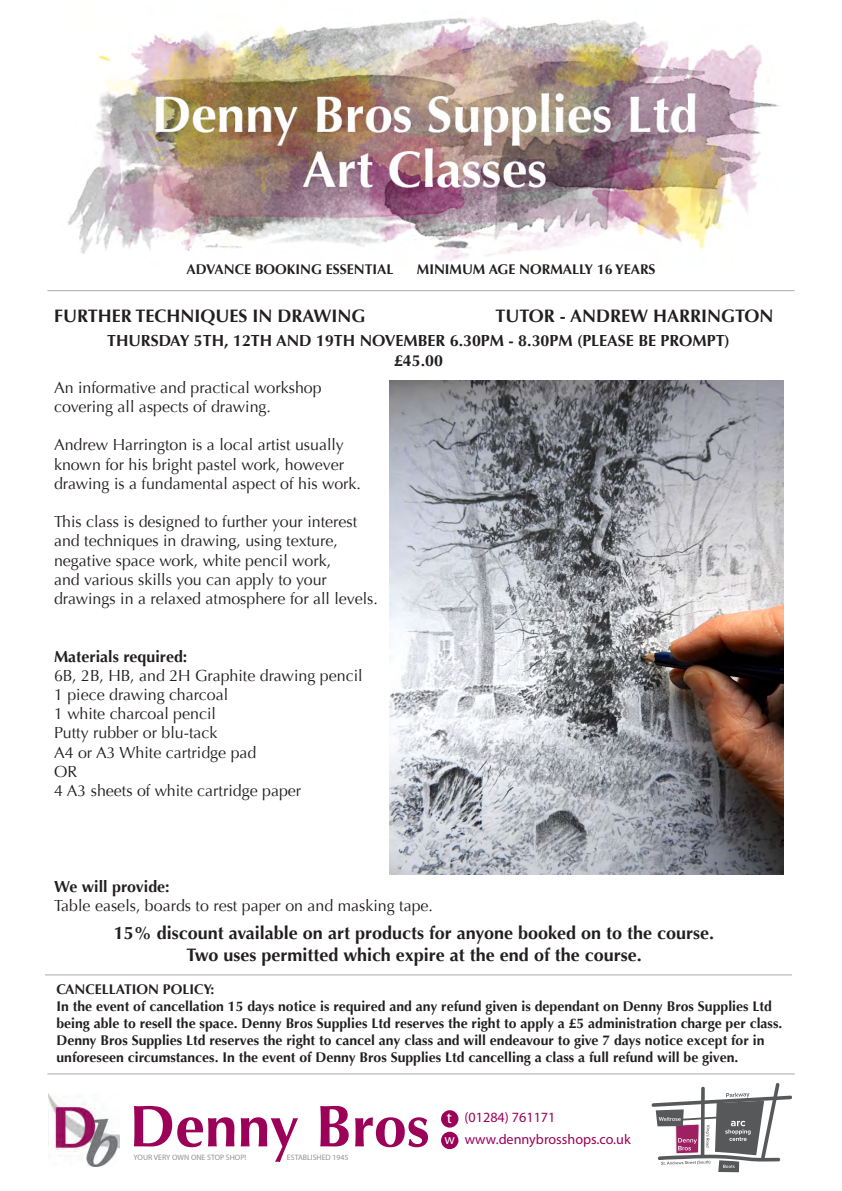
<style>
.page{position:relative;width:842px;height:1191px;background:#fff}
.page>*{position:absolute;margin:0;border:0;box-sizing:border-box;transform-origin:0 0}
.t1{font:700 59px "Optima";color:#9c0159}
.t2{font:700 18px/21.6px "Optima";color:#231f20;text-align:center}
.t3{font:16px/19.2px "Optima";color:#231f20}
.t4{font:700 16px/20px "Optima";color:#231f20;text-align:center}
.t5{font:14.2px/22.1px "Myriad Pro";color:#9c0159}
.t6{font:700 14px/16.8px "Optima";color:#231f20}
.t7{font:7.9px "Myriad Pro";color:#919295}
.s1{font-size:15.7px;color:#fff}
.s2{color:#fff}
</style>
<div class="page">
<img style="left:67px;top:17px;width:713px;height:244px">
<img style="left:48px;top:1093px;width:72px;height:73px">
<div style="left:441px;top:1110px;width:17px;height:17px;background:#9c0159;border-radius:50%"></div>
<div style="left:441px;top:1131px;width:17px;height:18px;background:#9c0159;border-radius:50%"></div>
<svg style="left:651px;top:1083px;width:141px;height:89px"></svg>
<hr style="left:47px;top:1073px;width:747px;height:1px;background:#a8a9ad">
<hr style="left:47px;top:290px;width:747px;height:1px;background:#a8a9ad">
<hr style="left:45px;top:974px;width:747px;height:1px;background:#a8a9ad">
<img style="left:390px;top:381px;width:393px;height:493px">
<p class="t6" style="left:186px;top:261px;width:209px">ADVANCE BOOKING ESSENTIAL</p>
<p class="t6" style="left:417px;top:261px;width:240px">MINIMUM AGE NORMALLY 16 YEARS</p>
<p class="t2" style="left:54px;top:305px;width:313px">FURTHER TECHNIQUES IN DRAWING</p>
<p class="t2" style="left:495px;top:305px;width:280px">TUTOR - ANDREW HARRINGTON</p>
<p class="t4" style="left:107px;top:331px;width:624px">THURSDAY 5TH, 12TH AND 19TH NOVEMBER 6.30PM - 8.30PM (PLEASE BE PROMPT) £45.00</p>
<p class="t3" style="left:54px;top:378px;width:269px">An informative and practical workshop covering all aspects of drawing.</p>
<p class="t3" style="left:54px;top:435px;width:309px">Andrew Harrington is a local artist usually known for his bright pastel work, however drawing is a fundamental aspect of his work.</p>
<p class="t3" style="left:54px;top:512px;width:325px">This class is designed to further your interest and techniques in drawing, using texture, negative space work, white pencil work,<br>and various skills you can apply to your drawings in a relaxed atmosphere for all levels.</p>
<p class="t4" style="left:54px;top:646px;width:135px">Materials required:</p>
<p class="t3" style="left:54px;top:666px;width:310px">6B, 2B, HB, and 2H Graphite drawing pencil<br>1 piece drawing charcoal<br>1 white charcoal pencil<br>Putty rubber or blu-tack<br>A4 or A3 White cartridge pad<br>OR<br>4 A3 sheets of white cartridge paper</p>
<p class="t4" style="left:54px;top:877px;width:117px">We will provide:</p>
<p class="t3" style="left:54px;top:896px;width:380px">Table easels, boards to rest paper on and masking tape.</p>
<p class="t2" style="left:114px;top:922px;width:602px">15% discount available on art products for anyone booked on to the course.<br>Two uses permitted which expire at the end of the course.</p>
<p class="t6" style="left:56px;top:981px;width:727px">CANCELLATION POLICY:<br>In the event of cancellation 15 days notice is required and any refund given is dependant on Denny Bros Supplies Ltd being able to resell the space. Denny Bros Supplies Ltd reserves the right to apply a £5 administration charge per class.<br>Denny Bros Supplies Ltd reserves the right to cancel any class and will endeavour to give 7 days notice except for in unforeseen circumstances. In the event of Denny Bros Supplies Ltd cancelling a class a full refund will be given.</p>
<h1 class="t1" style="left:129px;top:1092px;width:302px">Denny Bros</h1>
<p class="t7" style="left:134px;top:1152px;width:114px">YOUR VERY OWN ONE STOP SHOP!</p>
<p class="t7" style="left:287px;top:1152px;width:63px">ESTABLISHED 1945</p>
<p class="t5" style="left:445px;top:1106px;width:188px"><span class="s1">t</span> (01284) 761171<br><span class="s2">w</span> www.dennybrosshops.co.uk</p>
</div>
